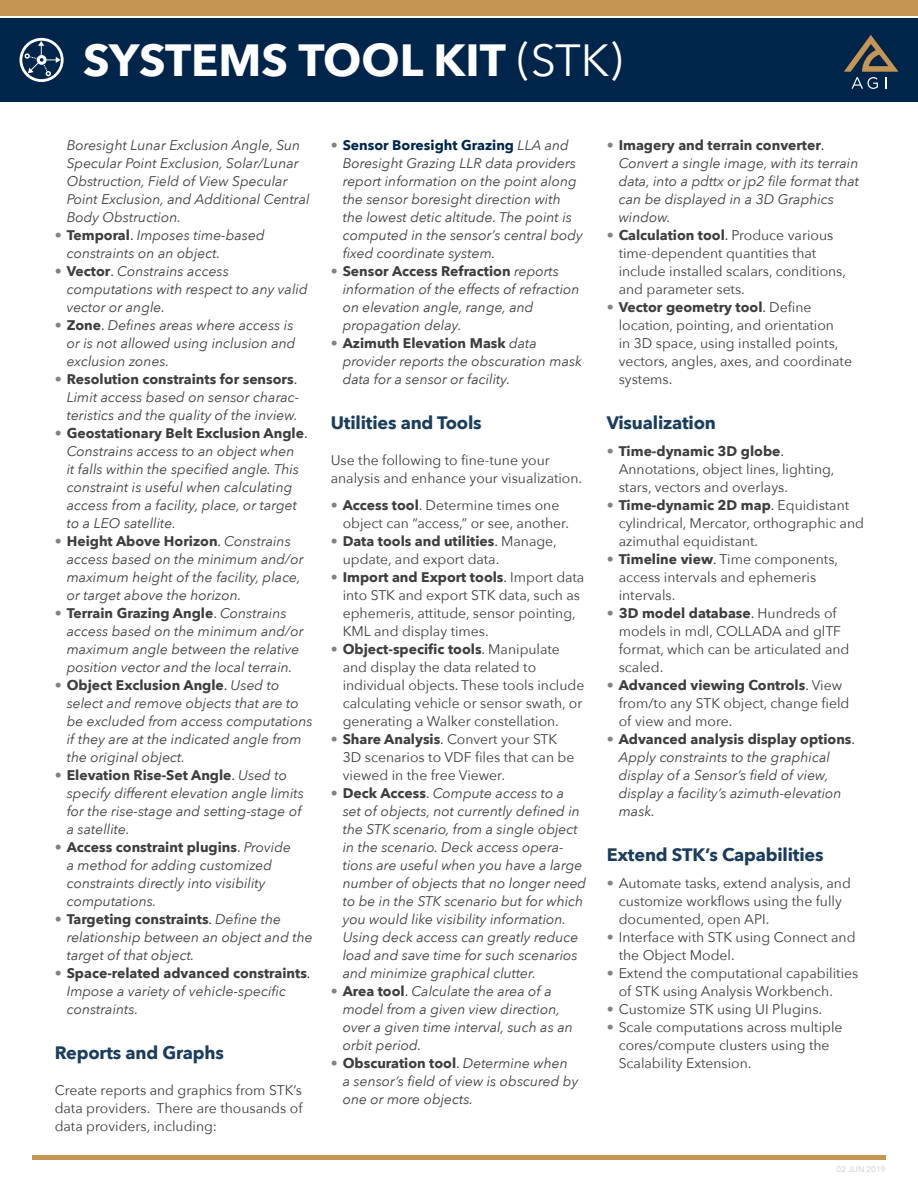
<style>
.page{position:relative;width:918px;height:1188px;background:#fff}
.page>*{position:absolute;margin:0;border:0;box-sizing:border-box;transform-origin:0 0}
.t1{font:700 45px "Avenir Next";color:#fff}
.Heading_2{font:700 18px "Avenir Next";letter-spacing:-.01em;color:#1a3d5e}
.t2{font:italic 13.95px/18px "Avenir Next";color:#3e3e3f}
.t3{font:13.95px/18px "Avenir Next";color:#3e3e3f}
.t4{font:8.25px "Avenir Next";color:#c7c8ca}
.s1{font-weight:400}
.s2{font-style:normal;color:#808285}
.s3{font-weight:700;font-style:normal}
.s4{font-style:normal;color:#00264b}
.s5{font-weight:700;font-style:normal;color:#808285}
.s6{font-weight:700;font-style:normal;color:#00264b}
.s7{color:#808285}
.s8{font-weight:700}
.s9{color:#00264b}
</style>
<div class="page">
<div style="left:0;top:18px;width:918px;height:84px;background:#00254b"></div>
<div style="left:0;top:0;width:918px;height:16px;background:#c59554"></div>
<hr style="left:32px;top:1156px;width:854px;height:4px;background:#c59554">
<svg style="left:844px;top:35px;width:55px;height:54px"></svg>
<svg style="left:20px;top:38px;width:44px;height:44px"></svg>
<h1 class="t1" style="left:83px;top:21px;width:541px">SYSTEMS TOOL KIT <span class="s1">(STK)</span></h1>
<p class="t2" style="left:67px;top:136px;width:244px">Boresight Lunar Exclusion Angle, Sun Specular Point Exclusion, Solar/Lunar Obstruction, Field of View Specular Point Exclusion, and Additional Central Body Obstruction.</p>
<p class="t2" style="left:67px;top:226px;width:199px;text-indent:-12px"><span class="s2">•</span> <span class="s3">Temporal</span><span class="s4">.</span> Imposes time-based constraints on an object.</p>
<p class="t2" style="left:67px;top:262px;width:243px;text-indent:-12px"><span class="s2">•</span> <span class="s3">Vector</span><span class="s4">.</span> Constrains access computations with respect to any valid vector or angle.</p>
<p class="t2" style="left:67px;top:316px;width:230px;text-indent:-12px"><span class="s2">•</span> <span class="s3">Zone</span><span class="s4">.</span> Defines areas where access is or is not allowed using inclusion and exclusion zones.</p>
<p class="t2" style="left:67px;top:370px;width:234px;text-indent:-12px"><span class="s2">•</span> <span class="s3">Resolution constraints for sensors</span><span class="s4">.<br></span>Limit access based on sensor charac&shy;teristics and the quality of the inview.</p>
<p class="t2" style="left:67px;top:424px;width:242px;text-indent:-12px"><span class="s2">•</span> <span class="s3">Geostationary Belt Exclusion Angle</span><span class="s4">.<br></span>Constrains access to an object when<br>it falls within the specified angle. This constraint is useful when calculating access from a facility, place, or target to a LEO satellite.</p>
<p class="t2" style="left:67px;top:532px;width:238px;text-indent:-12px"><span class="s2">•</span> <span class="s3">Height Above Horizon</span><span class="s4">.</span> Constrains access based on the minimum and/or maximum height of the facility, place, or target above the horizon.</p>
<p class="t2" style="left:67px;top:604px;width:238px;text-indent:-12px"><span class="s2">•</span> <span class="s3">Terrain Grazing Angle</span><span class="s4">.</span> Constrains access based on the minimum and/or maximum angle between the relative position vector and the local terrain.</p>
<p class="t2" style="left:67px;top:676px;width:247px;text-indent:-12px"><span class="s2">•</span> <span class="s3">Object Exclusion Angle</span><span class="s4">.</span> Used to select and remove objects that are to be excluded from access computations if they are at the indicated angle from the original object.</p>
<p class="t2" style="left:67px;top:766px;width:239px;text-indent:-12px"><span class="s2">•</span> <span class="s3">Elevation Rise-Set Angle</span><span class="s4">.</span> Used to specify different elevation angle limits for the rise-stage and setting-stage of a satellite.</p>
<p class="t2" style="left:67px;top:838px;width:226px;text-indent:-12px"><span class="s2">•</span> <span class="s3">Access constraint plugins</span><span class="s4">.</span> Provide a method for adding customized constraints directly into visibility computations.</p>
<p class="t2" style="left:67px;top:910px;width:248px;text-indent:-12px"><span class="s2">•</span> <span class="s3">Targeting constraints</span><span class="s4">.</span> Define the relationship between an object and the target of that object.</p>
<p class="t2" style="left:67px;top:964px;width:245px;text-indent:-12px"><span class="s2">•</span> <span class="s3">Space-related advanced constraints</span><span class="s4">.<br></span>Impose a variety of vehicle-specific constraints.</p>
<p class="Heading_2" style="left:55px;top:1037px;width:171px">Reports and Graphs</p>
<p class="t3" style="left:55px;top:1081px;width:249px;text-align:justify">Create reports and graphics from STK’s data providers. There are thousands of data providers, including:</p>
<p class="t2" style="left:343px;top:136px;width:242px;text-indent:-12px"><span class="s5">•</span> <span class="s6">Sensor Boresight Grazing</span> LLA and Boresight Grazing LLR data providers report information on the point along the sensor boresight direction with the lowest detic altitude. The point is computed in the sensor’s central body fixed coordinate system.</p>
<p class="t2" style="left:343px;top:262px;width:238px;text-indent:-12px"><span class="s2">•</span> <span class="s3">Sensor Access Refraction</span> reports information of the effects of refraction on elevation angle, range, and propagation delay.</p>
<p class="t2" style="left:343px;top:334px;width:241px;text-indent:-12px"><span class="s2">•</span> <span class="s3">Azimuth Elevation Mask</span> data provider reports the obscuration mask data for a sensor or facility.</p>
<p class="Heading_2" style="left:331px;top:407px;width:153px">Utilities and Tools</p>
<p class="t3" style="left:331px;top:451px;width:253px">Use the following to fine-tune your analysis and enhance your visualization.</p>
<p class="t3" style="left:343px;top:496px;width:228px;text-indent:-12px"><span class="s7">•</span> <span class="s8">Access tool</span><span class="s9">.</span> Determine times one object can “access,” or see, another.</p>
<p class="t3" style="left:343px;top:532px;width:216px;text-indent:-12px"><span class="s7">•</span> <span class="s8">Data tools and utilities</span><span class="s9">.</span> Manage, update, and export data.</p>
<p class="t3" style="left:343px;top:568px;width:243px;text-indent:-12px"><span class="s7">•</span> <span class="s8">Import and Export tools</span><span class="s9">.</span> Import data into STK and export STK data, such as ephemeris, attitude, sensor pointing, KML and display times.</p>
<p class="t3" style="left:343px;top:640px;width:243px;text-indent:-12px"><span class="s7">•</span> <span class="s8">Object-specific tools</span><span class="s9">.</span> Manipulate and display the data related to individual objects. These tools include calculating vehicle or sensor swath, or generating a Walker constellation.</p>
<p class="t3" style="left:343px;top:730px;width:233px;text-indent:-12px"><span class="s7">•</span> <span class="s8">Share Analysis</span><span class="s9">.</span> Convert your STK<br>3D scenarios to VDF files that can be viewed in the free Viewer.</p>
<p class="t2" style="left:343px;top:784px;width:245px;text-indent:-12px"><span class="s2">•</span> <span class="s3">Deck Access</span><span class="s4">.</span> Compute access to a<br>set of objects, not currently defined in the STK scenario, from a single object in the scenario. Deck access opera&shy;tions are useful when you have a large number of objects that no longer need to be in the STK scenario but for which you would like visibility information.<br>Using deck access can greatly reduce load and save time for such scenarios and minimize graphical clutter.</p>
<p class="t2" style="left:343px;top:982px;width:232px;text-indent:-12px"><span class="s2">•</span> <span class="s3">Area tool</span><span class="s4">.</span> Calculate the area of a model from a given view direction, over a given time interval, such as an orbit period.</p>
<p class="t2" style="left:343px;top:1054px;width:237px;text-indent:-12px"><span class="s2">•</span> <span class="s3">Obscuration tool</span><span class="s4">.</span> Determine when a sensor’s field of view is obscured by one or more objects.</p>
<p class="t2" style="left:619px;top:136px;width:242px;text-indent:-12px"><span class="s2">•</span> <span class="s3">Imagery and terrain converter</span><span class="s4">.<br></span>Convert a single image, with its terrain data, into a pdttx or jp2 file format that can be displayed in a 3D Graphics window.</p>
<p class="t3" style="left:619px;top:226px;width:229px;text-indent:-12px"><span class="s7">•</span> <span class="s8">Calculation tool</span><span class="s9">.</span> Produce various time-dependent quantities that include installed scalars, conditions, and parameter sets.</p>
<p class="t3" style="left:619px;top:298px;width:235px;text-indent:-12px"><span class="s7">•</span> <span class="s8">Vector geometry tool</span><span class="s9">.</span> Define location, pointing, and orientation<br>in 3D space, using installed points, vectors, angles, axes, and coordinate systems.</p>
<p class="Heading_2" style="left:607px;top:407px;width:111px">Visualization</p>
<p class="t3" style="left:619px;top:442px;width:217px;text-indent:-12px"><span class="s7">•</span> <span class="s8">Time-dynamic 3D globe</span><span class="s9">.<br></span>Annotations, object lines, lighting, stars, vectors and overlays.</p>
<p class="t3" style="left:619px;top:496px;width:247px;text-indent:-12px"><span class="s7">•</span> <span class="s8">Time-dynamic 2D map</span><span class="s9">.</span> Equidistant cylindrical, Mercator, orthographic and azimuthal equidistant.</p>
<p class="t3" style="left:619px;top:550px;width:221px;text-indent:-12px"><span class="s7">•</span> <span class="s8">Timeline view</span><span class="s9">.</span> Time components, access intervals and ephemeris intervals.</p>
<p class="t3" style="left:619px;top:604px;width:232px;text-indent:-12px"><span class="s7">•</span> <span class="s8">3D model database</span><span class="s9">.</span> Hundreds of models in mdl, COLLADA and glTF format, which can be articulated and scaled.</p>
<p class="t3" style="left:619px;top:676px;width:232px;text-indent:-12px"><span class="s7">•</span> <span class="s8">Advanced viewing Controls</span><span class="s9">.</span> View from/to any STK object, change field of view and more.</p>
<p class="t2" style="left:619px;top:730px;width:238px;text-indent:-12px"><span class="s2">•</span> <span class="s3">Advanced analysis display options</span><span class="s4">.<br></span>Apply constraints to the graphical display of a Sensor’s field of view, display a facility’s azimuth-elevation mask.</p>
<p class="Heading_2" style="left:607px;top:839px;width:218px">Extend STK’s Capabilities</p>
<p class="t3" style="left:619px;top:874px;width:234px;text-indent:-12px"><span class="s7">•</span> Automate tasks, extend analysis, and customize workflows using the fully documented, open API.</p>
<p class="t3" style="left:619px;top:928px;width:238px;text-indent:-12px"><span class="s7">•</span> Interface with STK using Connect and the Object Model.</p>
<p class="t3" style="left:619px;top:964px;width:241px;text-indent:-12px"><span class="s7">•</span> Extend the computational capabilities of STK using Analysis Workbench.</p>
<p class="t3" style="left:607px;top:1000px;width:217px"><span class="s7">•</span> Customize STK using U I Plugins.</p>
<p class="t3" style="left:619px;top:1018px;width:225px;text-indent:-12px"><span class="s7">•</span> Scale computations across multiple cores/compute clusters using the<br>Scalability Extension.</p>
<p class="t4" style="left:837px;top:1162px;width:50px">02 Jun 2019</p>
</div>
